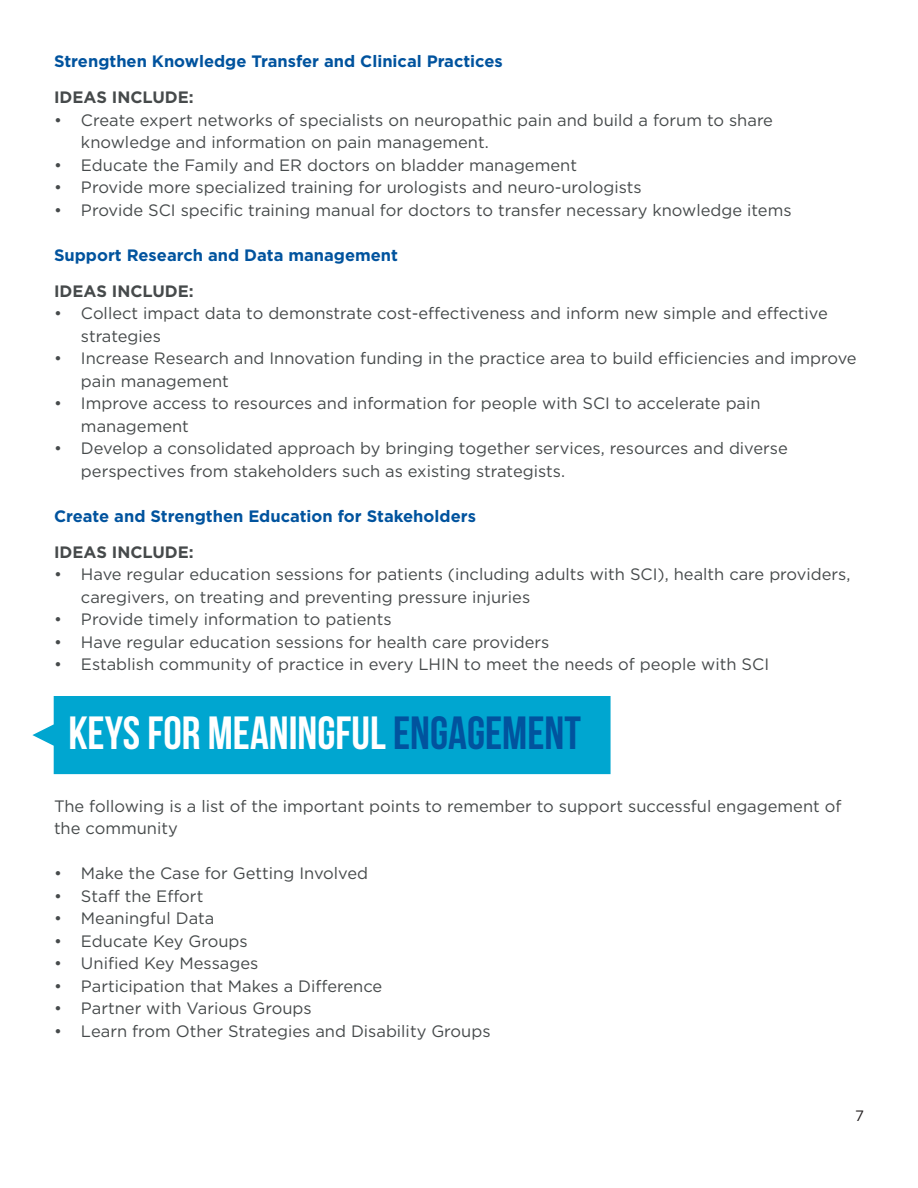
<style>
.page{position:relative;width:918px;height:1188px;background:#fff}
.page>*{position:absolute;margin:0;border:0;box-sizing:border-box;transform-origin:0 0}
.t1{font:700 46.5px "Bebas Neue";color:#fff}
.t2{font:16.5px/22.5px "Gotham";color:#464a4b}
.t3{font:700 16.5px "Gotham";color:#01539e}
.t4{font:700 16.5px "Gotham";color:#464a4b}
.t5{font:15px "Gotham";color:#231f20}
.s1{color:#01539e}
</style>
<div class="page">
<div style="left:32px;top:696px;width:579px;height:78px;background:#00a6d0"></div>
<p class="t3" style="left:54px;top:50px;width:450px">Strengthen Knowledge Transfer and Clinical Practices</p>
<p class="t4" style="left:54px;top:86px;width:141px">IDEAS INCLUDE:</p>
<p class="t2" style="left:81px;top:108px;width:694px;text-indent:-27px">• Create expert networks of specialists on neuropathic pain and build a forum to share knowledge and information on pain management.</p>
<p class="t2" style="left:54px;top:153px;width:525px">• Educate the Family and ER doctors on bladder management</p>
<p class="t2" style="left:54px;top:176px;width:589px">• Provide more specialized training for urologists and neuro-urologists</p>
<p class="t2" style="left:54px;top:198px;width:739px">• Provide SCI specific training manual for doctors to transfer necessary knowledge items</p>
<p class="t3" style="left:54px;top:244px;width:346px">Support Research and Data management</p>
<p class="t4" style="left:54px;top:280px;width:141px">IDEAS INCLUDE:</p>
<p class="t2" style="left:81px;top:302px;width:748px;text-indent:-27px">• Collect impact data to demonstrate cost-effectiveness and inform new simple and effective strategies</p>
<p class="t2" style="left:81px;top:347px;width:777px;text-indent:-27px">• Increase Research and Innovation funding in the practice area to build efficiencies and improve pain management</p>
<p class="t2" style="left:81px;top:392px;width:681px;text-indent:-27px">• Improve access to resources and information for people with SCI to accelerate pain management</p>
<p class="t2" style="left:81px;top:437px;width:708px;text-indent:-27px">• Develop a consolidated approach by bringing together services, resources and diverse perspectives from stakeholders such as existing strategists.</p>
<p class="t3" style="left:54px;top:505px;width:423px">Create and Strengthen Education for Stakeholders</p>
<p class="t4" style="left:54px;top:541px;width:141px">IDEAS INCLUDE:</p>
<p class="t2" style="left:81px;top:563px;width:771px;text-indent:-27px">• Have regular education sessions for patients (including adults with SCI), health care providers, caregivers, on treating and preventing pressure injuries</p>
<p class="t2" style="left:54px;top:608px;width:339px">• Provide timely information to patients</p>
<p class="t2" style="left:54px;top:630px;width:497px">• Have regular education sessions for health care providers</p>
<p class="t2" style="left:54px;top:653px;width:717px">• Establish community of practice in every LHIN to meet the needs of people with SCI</p>
<h1 class="t1" style="left:68px;top:707px;width:514px">KEYS FOR MEANINGFUL <span class="s1">ENGAGEMENT</span></h1>
<p class="t2" style="left:54px;top:795px;width:789px">The following is a list of the important points to remember to support successful engagement of the community</p>
<p class="t2" style="left:54px;top:862px;width:316px">• Make the Case for Getting Involved</p>
<p class="t2" style="left:54px;top:885px;width:151px">• Staff the Effort</p>
<p class="t2" style="left:54px;top:907px;width:162px">• Meaningful Data</p>
<p class="t2" style="left:54px;top:930px;width:195px">• Educate Key Groups</p>
<p class="t2" style="left:54px;top:952px;width:206px">• Unified Key Messages</p>
<p class="t2" style="left:54px;top:975px;width:330px">• Participation that Makes a Difference</p>
<p class="t2" style="left:54px;top:997px;width:259px">• Partner with Various Groups</p>
<p class="t2" style="left:54px;top:1020px;width:438px">• Learn from Other Strategies and Disability Groups</p>
<p class="t5" style="left:855px;top:1106px;width:10px">7</p>
</div>
